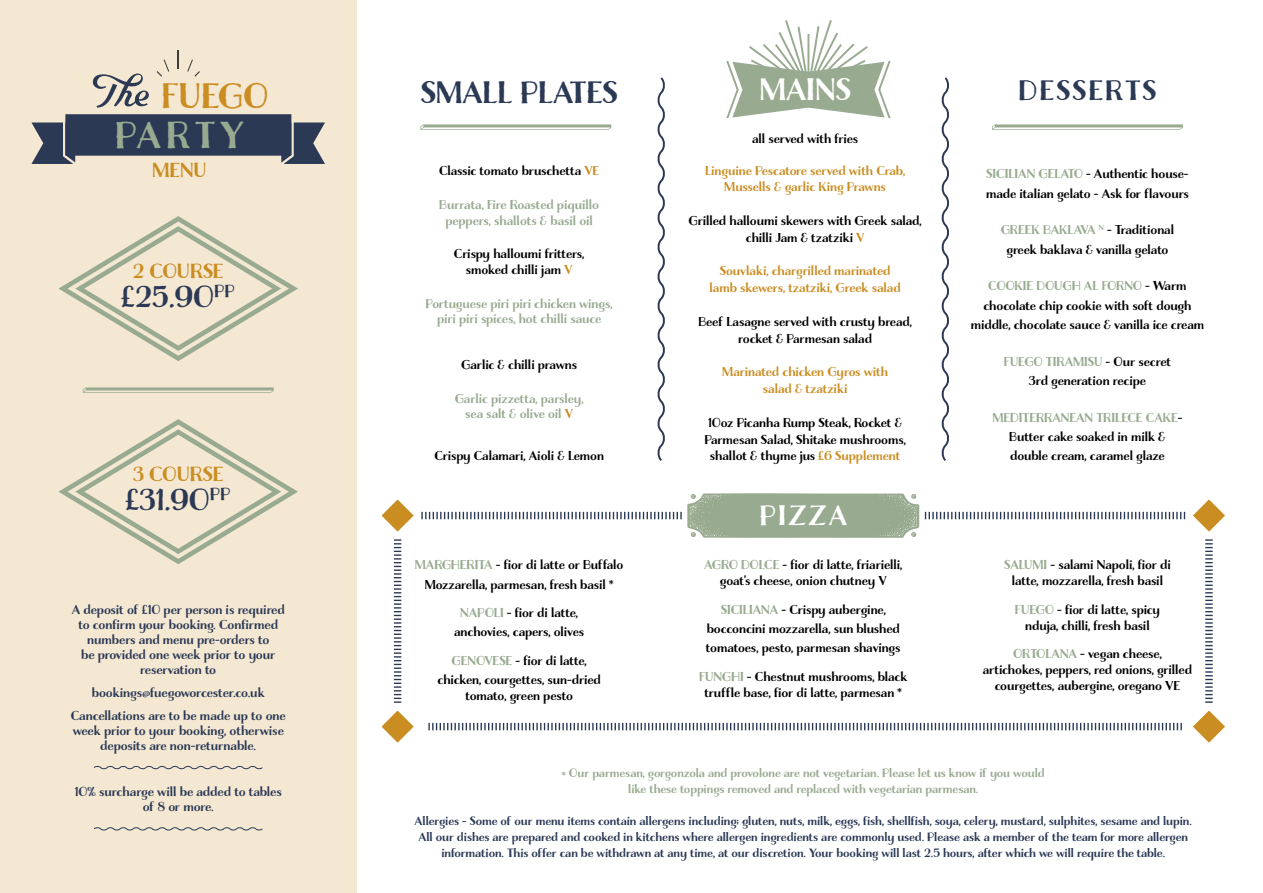
<style>
.page{position:relative;width:1263px;height:893px;background:#fff}
.page>*{position:absolute;margin:0;border:0;box-sizing:border-box;transform-origin:0 0}
.t1{font:40.05px "Charcuterie Contrast";letter-spacing:.125em;color:#98aa90}
.t2{font:37.5px "Charcuterie Contrast";color:#ca8d22}
.t3{font:32.85px "Charcuterie Contrast";color:#2b3955}
.t4{font:32.85px "Charcuterie Contrast";color:#fff}
.t5{font:32.1px "Charcuterie Contrast";color:#2b3955}
.t6{font:29.85px "Charcuterie Contrast";letter-spacing:.075em;color:#2b3955}
.t7{font:29.85px "Charcuterie Contrast";letter-spacing:.075em;color:#fff}
.t8{font:21.75px "Charcuterie Contrast";color:#ca8d22}
.t9{font:21.6px "Charcuterie Contrast";color:#ca8d22}
.t10{font:13.8px/14.9px "Charcuterie Contrast";color:#2b3955;text-align:center}
.t11{font:13.65px/19.4px "Charcuterie Contrast";color:#000;text-align:center}
.t12{font:13.65px/16.8px "Charcuterie Contrast";color:#ca8d22;text-align:center}
.t13{font:13.65px/15.6px "Charcuterie Contrast";color:#98aa90;text-align:center}
.t14{font:12.9px/16px "Charcuterie Contrast";color:#2b3955;text-align:center}
.t15{font:12.9px/16px "Charcuterie Contrast";color:#98aa90;text-align:center}
.s1{color:#ca8d22}
.s2{color:#98aa90}
</style>
<div class="page">
<div style="left:0;top:0;width:356px;height:893px;background:#f4e8d3"></div>
<svg style="left:59px;top:216px;width:239px;height:145px"></svg>
<svg style="left:59px;top:419px;width:239px;height:145px"></svg>
<svg style="left:31px;top:114px;width:294px;height:50px"></svg>
<svg style="left:92px;top:73px;width:57px;height:35px"></svg>
<svg style="left:157px;top:59px;width:12px;height:18px"></svg>
<svg style="left:178px;top:50px;width:1px;height:19px"></svg>
<svg style="left:187px;top:59px;width:13px;height:18px"></svg>
<svg style="left:83px;top:387px;width:191px;height:6px"></svg>
<svg style="left:420px;top:124px;width:191px;height:6px"></svg>
<svg style="left:992px;top:124px;width:191px;height:6px"></svg>
<svg style="left:657px;top:77px;width:8px;height:384px"></svg>
<svg style="left:941px;top:77px;width:8px;height:384px"></svg>
<svg style="left:94px;top:827px;width:169px;height:4px"></svg>
<svg style="left:94px;top:766px;width:169px;height:4px"></svg>
<svg style="left:726px;top:20px;width:165px;height:98px"></svg>
<svg style="left:382px;top:493px;width:843px;height:250px"></svg>
<h2 class="t2" style="left:161px;top:73px;width:108px">FUEGO</h2>
<h1 class="t1" style="left:115px;top:111px;width:130px">PARTY</h1>
<h3 class="t9" style="left:152px;top:158px;width:56px">MENU</h3>
<h3 class="t8" style="left:133px;top:258px;width:92px">2 COURSE</h3>
<h3 class="t5" style="left:122px;top:278px;width:114px">£25.90<sup>PP</sup></h3>
<h3 class="t8" style="left:133px;top:461px;width:92px">3 COURSE</h3>
<h3 class="t5" style="left:126px;top:481px;width:106px">£31.90<sup>PP</sup></h3>
<p class="t10" style="left:72px;top:602px;width:215px">A deposit of £10 per person is required to confirm your booking. Confirmed numbers and menu pre-orders to<br>be provided one week prior to your reservation to</p>
<p class="t10" style="left:71px;top:681px;width:216px;line-height:23.2px">bookings@fuegoworcester.co.uk<br>Cancellations are to be made up to one</p>
<p class="t10" style="left:73px;top:723px;width:213px">week prior to your booking, otherwise deposits are non-returnable.</p>
<p class="t10" style="left:75px;top:785px;width:209px">10% surcharge will be added to tables of 8 or more.</p>
<h3 class="t3" style="left:421px;top:73px;width:198px">SMALL PLATES</h3>
<p class="t11" style="left:439px;top:161px;width:162px">Classic tomato bruschetta <span class="s1">VE</span></p>
<p class="t13" style="left:439px;top:197px;width:161px">Burrata, Fire Roasted piquillo peppers, shallots &amp; basil oil</p>
<p class="t11" style="left:454px;top:246px;width:132px;line-height:15.6px">Crispy halloumi fritters, smoked chilli jam <span class="s1">V</span></p>
<p class="t13" style="left:426px;top:296px;width:188px">Portuguese piri piri chicken wings, piri piri spices, hot chilli sauce</p>
<p class="t11" style="left:461px;top:355px;width:117px">Garlic &amp; chilli prawns</p>
<p class="t13" style="left:455px;top:391px;width:130px">Garlic pizzetta, parsley, sea salt &amp; olive oil <span class="s1">V</span></p>
<p class="t11" style="left:434px;top:446px;width:171px">Crispy Calamari, Aioli &amp; Lemon</p>
<p class="t11" style="left:415px;top:555px;width:210px"><span class="s2">MARGHERITA</span> - fior di latte or Buffalo<br>Mozzarella, parmesan, fresh basil *</p>
<p class="t11" style="left:454px;top:603px;width:132px"><span class="s2">NAPOLI</span> - fior di latte, anchovies, capers, olives</p>
<p class="t11" style="left:437px;top:651px;width:165px"><span class="s2">GENOVESE</span> - fior di latte, chicken, courgettes, sun-dried</p>
<p class="t11" style="left:465px;top:686px;width:109px">tomato, green pesto</p>
<h3 class="t4" style="left:759px;top:70px;width:93px">MAINS</h3>
<p class="t11" style="left:752px;top:130px;width:108px">all served with fries</p>
<p class="t12" style="left:705px;top:162px;width:202px">Linguine Pescatore served with Crab,<br>Mussells &amp; garlic King Prawns</p>
<p class="t11" style="left:689px;top:212px;width:235px;line-height:16.8px">Grilled halloumi skewers with Greek salad, chilli Jam &amp; tzatziki <span class="s1">V</span></p>
<p class="t12" style="left:710px;top:263px;width:193px">Souvlaki, chargrilled marinated lamb skewers, tzatziki, Greek salad</p>
<p class="t11" style="left:698px;top:313px;width:215px;line-height:16.8px">Beef Lasagne served with crusty bread, rocket &amp; Parmesan salad</p>
<p class="t12" style="left:722px;top:364px;width:167px">Marinated chicken Gyros with salad &amp; tzatziki</p>
<p class="t11" style="left:704px;top:414px;width:203px;line-height:16.8px">10oz Picanha Rump Steak, Rocket &amp;<br>Parmesan Salad, Shitake mushrooms, shallot &amp; thyme jus <span class="s1">£6 Supplement</span></p>
<h3 class="t7" style="left:759px;top:497px;width:89px">PIZZA</h3>
<p class="t11" style="left:704px;top:557px;width:200px;line-height:16px"><span class="s2">AGRO DOLCE</span> - fior di latte, friarielli, goat’s cheese, onion chutney V</p>
<p class="t11" style="left:706px;top:600px;width:196px"><span class="s2">SICILIANA</span> - Crispy aubergine, bocconcini mozzarella, sun blushed tomatoes, pesto, parmesan shavings</p>
<p class="t11" style="left:699px;top:669px;width:210px;line-height:16px"><span class="s2">FUNGHI</span> - Chestnut mushrooms, black truffle base, fior di latte, parmesan *</p>
<h3 class="t6" style="left:1018px;top:73px;width:139px">DESSERTS</h3>
<p class="t11" style="left:986px;top:164px;width:204px;text-align:left"><span class="s2">SICILIAN GELATO</span> - Authentic house&shy;made italian gelato - Ask for flavours</p>
<p class="t11" style="left:1001px;top:220px;width:175px"><span class="s2">GREEK BAKLAVA</span> <sup>N</sup> - Traditional greek baklava &amp; vanilla gelato</p>
<p class="t11" style="left:971px;top:276px;width:235px"><span class="s2">COOKIE DOUGH AL FORNO</span> - Warm chocolate chip cookie with soft dough middle, chocolate sauce &amp; vanilla ice cream</p>
<p class="t11" style="left:1004px;top:352px;width:169px"><span class="s2">FUEGO TIRAMISU</span> - Our secret<br>3rd generation recipe</p>
<p class="t11" style="left:992px;top:408px;width:192px"><span class="s2">MEDITERRANEAN TRILECE CAKE</span>-<br>Butter cake soaked in milk &amp; double cream, caramel glaze</p>
<p class="t11" style="left:1004px;top:557px;width:168px;line-height:16px"><span class="s2">SALUMI</span> - salami Napoli, fior di latte, mozzarella, fresh basil</p>
<p class="t11" style="left:1015px;top:602px;width:146px;line-height:16px"><span class="s2">FUEGO</span> - fior di latte, spicy nduja, chilli, fresh basil</p>
<p class="t11" style="left:983px;top:646px;width:211px;line-height:16px"><span class="s2">ORTOLANA</span> - vegan cheese, artichokes, peppers, red onions, grilled courgettes, aubergine, oregano VE</p>
<p class="t15" style="left:562px;top:765px;width:484px">* Our parmesan, gorgonzola and provolone are not vegetarian. Please let us know if you would like these toppings removed and replaced with vegetarian parmesan.</p>
<p class="t14" style="left:415px;top:813px;width:779px">Allergies - Some of our menu items contain allergens including; gluten, nuts, milk, eggs, fish, shellfish, soya, celery, mustard, sulphites, sesame and lupin.<br>All our dishes are prepared and cooked in kitchens where allergen ingredients are commonly used. Please ask a member of the team for more allergen information. This offer can be withdrawn at any time, at our discretion. Your booking will last 2.5 hours, after which we will require the table.</p>
</div>
